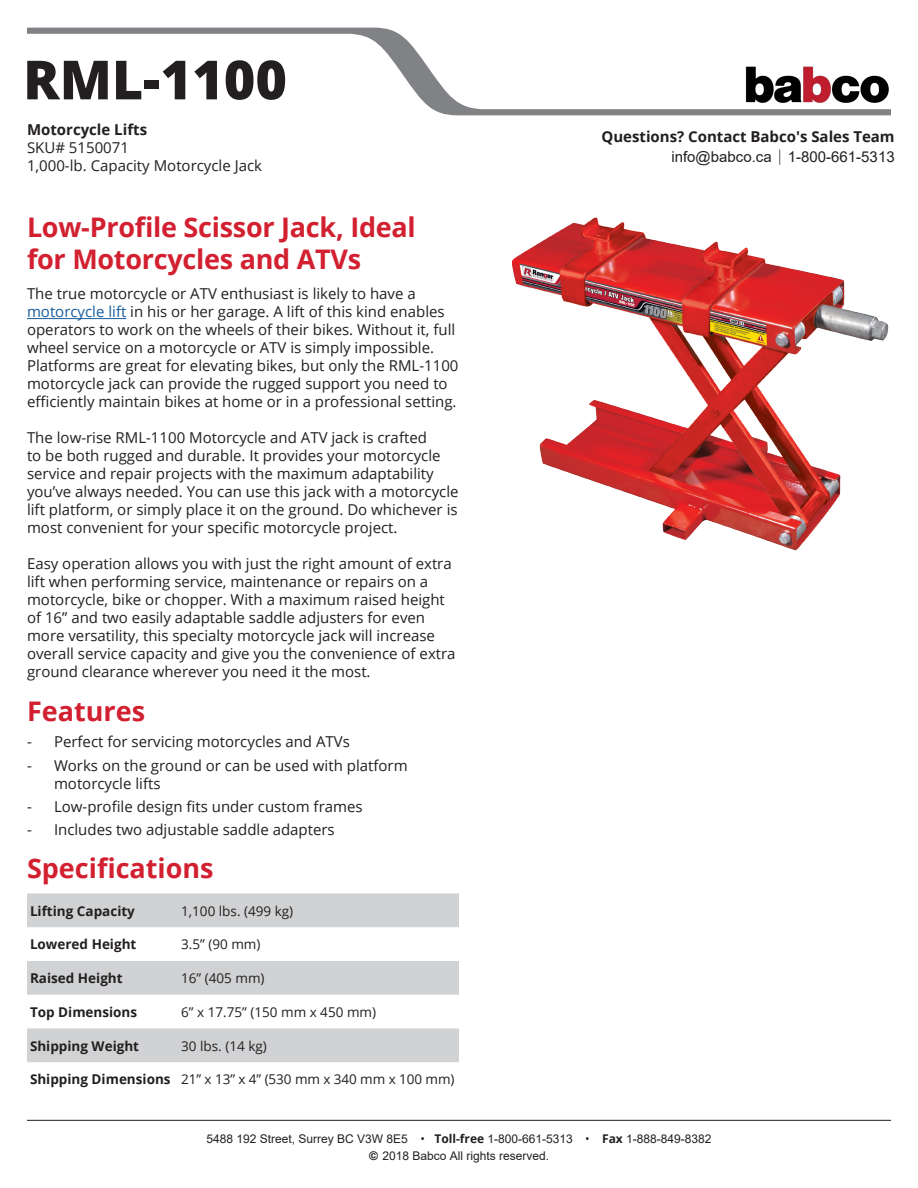
<style>
.page{position:relative;width:918px;height:1188px;background:#fff}
.page>*{position:absolute;margin:0;border:0;box-sizing:border-box;transform-origin:0 0}
.t1{font:800 54px "Open Sans";color:#231f20}
.t2{font:700 27px/32.4px "Open Sans";letter-spacing:-.01em;color:#d22030}
.t3{font:15px/18px "Open Sans";color:#231f20}
.t4{font:700 15px "Open Sans";color:#231f20}
.t5{font:15px "Arial";color:#231f20}
.t6{font:700 15px "Open Sans";color:#231f20}
.t7{font:13.5px "Open Sans";color:#231f20}
.t8{font:700 13.5px "Open Sans";color:#231f20}
.t9{font:12px/17px "Arial";color:#231f20;text-align:center}
.s1{color:#175d9e}
.s2{font-style:inherit}
.s3{font-family:"Open Sans";font-weight:300}
.s4{font-family:"Open Sans"}
.s5{font-family:"Open Sans";font-weight:700}
.s6{font-weight:900}
</style>
<div class="page">
<svg style="left:27px;top:893px;width:432px;height:169px;fill:#d1d2d4"></svg>
<img style="left:512px;top:217px;width:377px;height:334px">
<svg style="left:27px;top:27px;width:864px;height:89px"></svg>
<hr style="left:27px;top:318px;width:99px;height:1px;background:#175d9e">
<hr style="left:27px;top:1120px;width:864px;height:1px;background:#231f20">
<img style="left:733px;top:57px;width:158px;height:57px">
<p class="t1" style="left:23px;top:39px;width:265px">RML-1100</p>
<p class="t6" style="left:27px;top:119px;width:122px">Motorcycle Lifts</p>
<p class="t3" style="left:27px;top:139px;width:104px">SKU# 5150071</p>
<p class="t3" style="left:27px;top:157px;width:237px">1,000-lb. Capacity Motorcycle Jack</p>
<p class="t2" style="left:27px;top:210px;width:390px">Low-Profile Scissor Jack, Ideal for Motorcycles and ATVs</p>
<p class="t3" style="left:27px;top:285px;width:433px">The true motorcycle or ATV enthusiast is likely to have a <span class="s1">motorcycle lift</span> in his or her garage. A lift of this kind enables operators to work on the wheels of their bikes. Without it, full wheel service on a motorcycle or ATV is simply impossible.<br>Platforms are great for elevating bikes, but only the RML-1100 motorcycle jack can provide the rugged support you need to efficiently maintain bikes at home or in a professional setting.</p>
<p class="t3" style="left:27px;top:429px;width:433px">The low-rise RML-1100 Motorcycle and ATV jack is crafted<br>to be both rugged and durable. It provides your motorcycle service and repair projects with the maximum adaptability you’ve always needed. You can use this jack with a motorcycle lift platform, or simply place it on the ground. Do whichever is most convenient for your specific motorcycle project.</p>
<p class="t3" style="left:27px;top:555px;width:430px">Easy operation allows you with just the right amount of extra lift when performing service, maintenance or repairs on a motorcycle, bike or chopper. With a maximum raised height of 16” and two easily adaptable saddle adjusters for even more versatility, this specialty motorcycle jack will increase overall service capacity and give you the convenience of extra ground clearance wherever you need it the most.</p>
<p class="t2" style="left:27px;top:694px;width:120px">Features</p>
<p class="t3" style="left:27px;top:732px;width:324px">- Perfect for servicing motorcycles and ATVs</p>
<p class="t3" style="left:54px;top:756px;width:355px;text-indent:-27px">- Works on the ground or can be used with platform motorcycle lifts</p>
<p class="t3" style="left:27px;top:797px;width:337px">- Low-profile design fits under custom frames</p>
<p class="t3" style="left:27px;top:820px;width:309px">- Includes two adjustable saddle adapters</p>
<p class="t2" style="left:27px;top:852px;width:188px">Specifications</p>
<p class="t8" style="left:30px;top:901px;width:107px">Lifting Capacity</p>
<p class="t7" style="left:181px;top:901px;width:114px">1,100 lbs. (499 kg)</p>
<p class="t8" style="left:30px;top:935px;width:108px">Lowered Height</p>
<p class="t7" style="left:181px;top:935px;width:81px">3.5” (90 mm)</p>
<p class="t8" style="left:30px;top:969px;width:94px">Raised Height</p>
<p class="t7" style="left:181px;top:969px;width:85px">16” (405 mm)</p>
<p class="t8" style="left:30px;top:1002px;width:109px">Top Dimensions</p>
<p class="t7" style="left:181px;top:1003px;width:196px">6” x 17.75” (150 mm x 450 mm)</p>
<p class="t8" style="left:30px;top:1036px;width:111px">Shipping Weight</p>
<p class="t7" style="left:181px;top:1036px;width:87px">30 lbs. (14 kg)</p>
<p class="t8" style="left:30px;top:1070px;width:142px">Shipping Dimensions</p>
<p class="t7" style="left:181px;top:1070px;width:275px">21” x 13” x 4” (530 mm x 340 mm x 100 mm)</p>
<p class="t4" style="left:601px;top:126px;width:295px">Questions? Contact B<span class="s2">abco's</span> Sales Team</p>
<p class="t5" style="left:671px;top:147px;width:225px"><span class="s2">info@babco.ca</span> <span class="s3">|</span> 1-800-661-5313</p>
<p class="t9" style="left:206px;top:1131px;width:506px">5488 192 Street, Surrey BC V3W 8E5 <span class="s4">•</span> <span class="s5">Toll-free</span> 1-800-661-5313 <span class="s4">•</span> <span class="s5">Fax</span> 1-888-849-8382 <span class="s6">©</span> 2018 Babco All rights reserved.</p>
</div>
